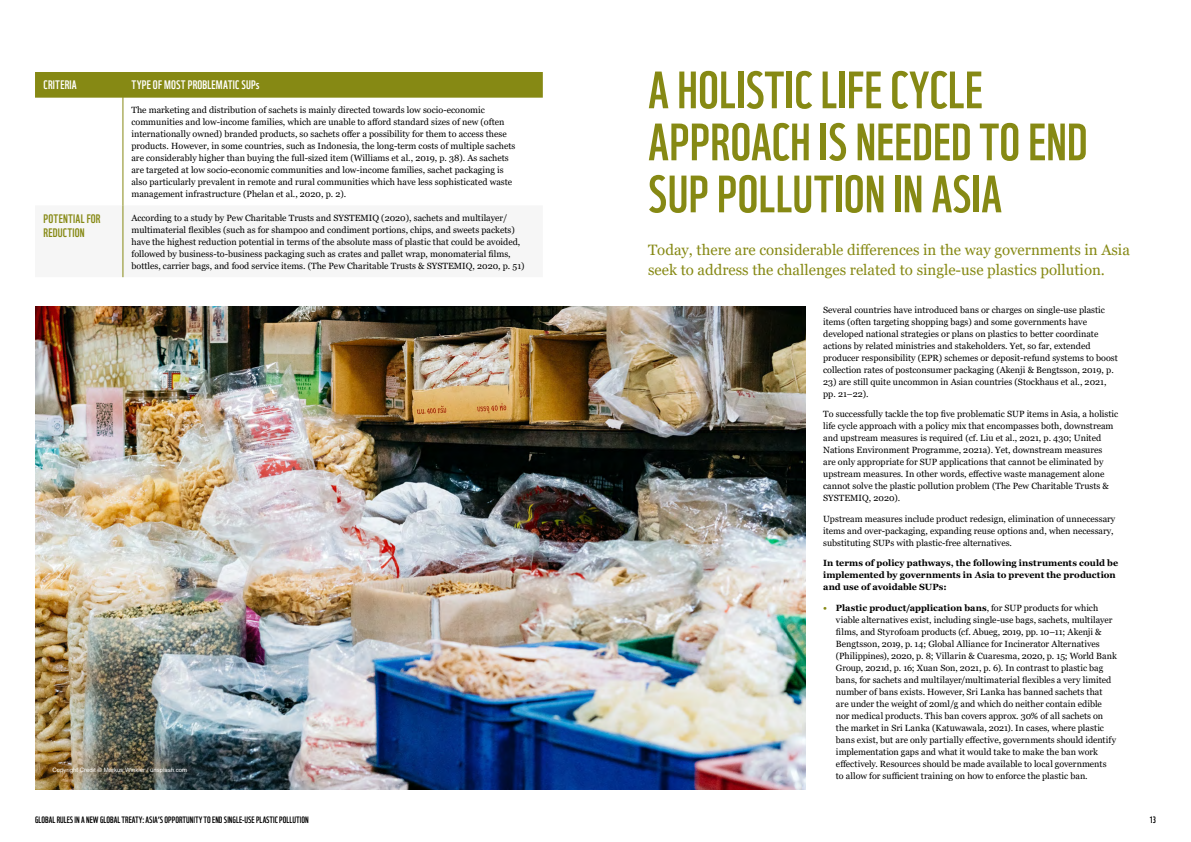
<style>
.page{position:relative;width:1191px;height:842px;background:#fff}
.page>*{position:absolute;margin:0;border:0;box-sizing:border-box;transform-origin:0 0}
.t1{font:51px/52px "WWF";letter-spacing:.005em;color:#868914}
.t2{font:15px/20px "Georgia";color:#868914}
.t3{font:12px "WWF";letter-spacing:.015em;color:#fff}
.t4{font:12px/14.4px "WWF";letter-spacing:.015em;color:#868914}
.t5{font:9px/12px "Georgia";color:#000}
.t6{font:700 9px/12px "Georgia";color:#000}
.t7{font:9px "WWF";color:#000}
.t8{font:6px "Arial";color:#fff}
.s1{font-weight:700;color:#868914}
.s2{font-weight:700}
</style>
<div class="page">
<div style="left:35px;top:72px;width:508px;height:26px;background:#868914"></div>
<hr style="left:123px;top:98px;width:1px;height:107px;background:#868914">
<hr style="left:123px;top:205px;width:1px;height:72px;background:#868914">
<img style="left:35px;top:306px;width:770px;height:483px">
<h3 class="t3" style="left:44px;top:77px;width:35px">CRITERIA</h3>
<h3 class="t3" style="left:131px;top:77px;width:130px">TYPE OF MOST PROBLEMATIC SUPs</h3>
<p class="t5" style="left:131px;top:104px;width:385px">The marketing and distribution of sachets is mainly directed towards low socio-economic communities and low-income families, which are unable to afford standard sizes of new (often internationally owned) branded products, so sachets offer a possibility for them to access these products. However, in some countries, such as Indonesia, the long-term costs of multiple sachets are considerably higher than buying the full-sized item (Williams et al., 2019, p. 38). As sachets are targeted at low socio-economic communities and low-income families, sachet packaging is also particularly prevalent in remote and rural communities which have less sophisticated waste management infrastructure (Phelan et al., 2020, p. 2).</p>
<h3 class="t4" style="left:44px;top:210px;width:59px">POTENTIAL FOR<br>REDUCTION</h3>
<p class="t5" style="left:131px;top:212px;width:395px">According to a study by Pew Charitable Trusts and SYSTEMIQ (2020), sachets and multilayer/ multimaterial flexibles (such as for shampoo and condiment portions, chips, and sweets packets) have the highest reduction potential in terms of the absolute mass of plastic that could be avoided, followed by business-to-business packaging such as crates and pallet wrap, monomaterial films, bottles, carrier bags, and food service items. (The Pew Charitable Trusts &amp; SYSTEMIQ, 2020, p. 51)</p>
<p class="t8" style="left:53px;top:766px;width:136px">Copyright Credit © Markus Winkler / unsplash.com</p>
<p class="t7" style="left:35px;top:814px;width:275px">GLOBAL RULES IN A NEW GLOBAL TREATY: ASIA’S OPPORTUNITY TO END SINGLE-USE PLASTIC POLLUTION</p>
<h1 class="t1" style="left:648px;top:62px;width:441px">A HOLISTIC LIFE CYCLE<br>APPROACH IS NEEDED TO END<br>SUP POLLUTION IN ASIA</h1>
<h2 class="t2" style="left:648px;top:240px;width:483px">Today, there are considerable differences in the way governments in Asia seek to address the challenges related to single-use plastics pollution.</h2>
<p class="t5" style="left:823px;top:304px;width:296px">Several countries have introduced bans or charges on single-use plastic items (often targeting shopping bags) and some governments have developed national strategies or plans on plastics to better coordinate actions by related ministries and stakeholders. Yet, so far, extended producer responsibility (EPR) schemes or deposit-refund systems to boost collection rates of postconsumer packaging (Akenji &amp; Bengtsson, 2019, p.</p>
<p class="t5" style="left:823px;top:376px;width:285px">23) are still quite uncommon in Asian countries (Stockhaus et al., 2021, pp. 21–22).</p>
<p class="t5" style="left:823px;top:409px;width:297px">To successfully tackle the top five problematic SUP items in Asia, a holistic life cycle approach with a policy mix that encompasses both, downstream and upstream measures is required (cf. Liu et al., 2021, p. 430; United Nations Environment Programme, 2021a). Yet, downstream measures<br>are only appropriate for SUP applications that cannot be eliminated by upstream measures. In other words, effective waste management alone cannot solve the plastic pollution problem (The Pew Charitable Trusts &amp; SYSTEMIQ, 2020).</p>
<p class="t5" style="left:823px;top:513px;width:294px">Upstream measures include product redesign, elimination of unnecessary items and over-packaging, expanding reuse options and, when necessary, substituting SUPs with plastic-free alternatives.</p>
<p class="t6" style="left:823px;top:557px;width:296px">In terms of policy pathways, the following instruments could be implemented by governments in Asia to prevent the production and use of avoidable SUPs:</p>
<p class="t5" style="left:836px;top:602px;width:282px;text-indent:-13px"><span class="s1">•</span> <span class="s2">Plastic product/application bans</span>, for SUP products for which viable alternatives exist, including single-use bags, sachets, multilayer films, and Styrofoam products (cf. Abueg, 2019, pp. 10–11; Akenji &amp; Bengtsson, 2019, p. 14; Global Alliance for Incinerator Alternatives (Philippines), 2020, p. 8; Villarin &amp; Cuaresma, 2020, p. 15; World Bank Group, 2021d, p. 16; Xuan Son, 2021, p. 6). In contrast to plastic bag bans, for sachets and multilayer/multimaterial flexibles a very limited number of bans exists. However, Sri Lanka has banned sachets that are under the weight of 20ml/g and which do neither contain edible nor medical products. This ban covers approx. 30% of all sachets on the market in Sri Lanka (Katuwawala, 2021). In cases, where plastic bans exist, but are only partially effective, governments should identify implementation gaps and what it would take to make the ban work effectively. Resources should be made available to local governments<br>to allow for sufficient training on how to enforce the plastic ban.</p>
<p class="t7" style="left:1149px;top:814px;width:8px">13</p>
</div>
